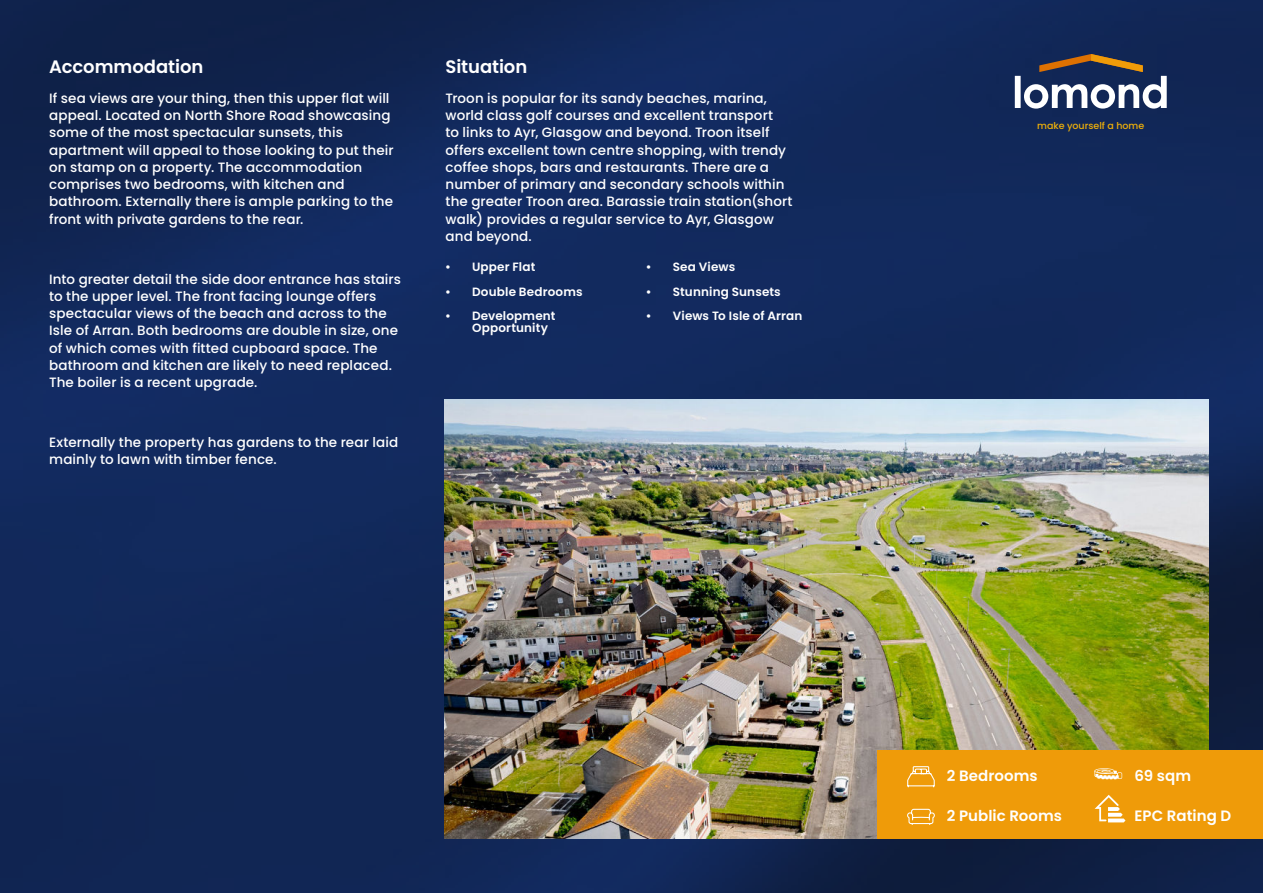
<style>
.page{position:relative;width:1263px;height:893px;background:#fff}
.page>*{position:absolute;margin:0;border:0;box-sizing:border-box;transform-origin:0 0}
.t1{font:600 18px "Poppins";letter-spacing:-.005em;color:#fff}
.t2{font:600 15px "Poppins";letter-spacing:.005em;color:#fff}
.t3{font:500 13.5px/17.2px "Poppins";letter-spacing:.005em;color:#fff}
.t4{font:600 12px/12px "Poppins";letter-spacing:.015em;color:#fff}
.t5{font:500 9.45px "Poppins";color:#efb009}
</style>
<div class="page">
<img style="left:0;top:0;width:1263px;height:893px">
<svg style="left:1015px;top:54px;width:152px;height:55px"></svg>
<img style="left:444px;top:400px;width:764px;height:439px">
<div style="left:877px;top:751px;width:386px;height:88px;background:#ef9b09"></div>
<svg style="left:907px;top:766px;width:28px;height:22px"></svg>
<svg style="left:907px;top:808px;width:28px;height:17px"></svg>
<svg style="left:1094px;top:768px;width:28px;height:11px"></svg>
<svg style="left:1094px;top:795px;width:31px;height:27px"></svg>
<h1 class="t1" style="left:49px;top:59px;width:156px">Accommodation</h1>
<p class="t3" style="left:49px;top:90px;width:346px">If sea views are your thing, then this upper flat will appeal. Located on North Shore Road showcasing some of the most spectacular sunsets, this apartment will appeal to those looking to put their on stamp on a property. The accommodation comprises two bedrooms, with kitchen and bathroom. Externally there is ample parking to the front with private gardens to the rear.</p>
<p class="t3" style="left:49px;top:271px;width:353px">Into greater detail the side door entrance has stairs to the upper level. The front facing lounge offers spectacular views of the beach and across to the Isle of Arran. Both bedrooms are double in size, one of which comes with fitted cupboard space. The bathroom and kitchen are likely to need replaced.<br>The boiler is a recent upgrade.</p>
<p class="t3" style="left:49px;top:434px;width:350px">Externally the property has gardens to the rear laid mainly to lawn with timber fence.</p>
<h1 class="t1" style="left:446px;top:59px;width:83px">Situation</h1>
<p class="t3" style="left:446px;top:90px;width:349px">Troon is popular for its sandy beaches, marina, world class golf courses and excellent transport<br>to links to Ayr, Glasgow and beyond. Troon itself offers excellent town centre shopping, with trendy coffee shops, bars and restaurants. There are a number of primary and secondary schools within the greater Troon area. Barassie train station(short walk) provides a regular service to Ayr, Glasgow and beyond.</p>
<p class="t4" style="left:445px;top:262px;width:92px">• Upper Flat</p>
<p class="t4" style="left:445px;top:287px;width:139px">• Double Bedrooms</p>
<p class="t4" style="left:472px;top:311px;width:85px;text-indent:-27px">• Development<br>Opportunity</p>
<p class="t4" style="left:646px;top:262px;width:91px">• Sea Views</p>
<p class="t4" style="left:646px;top:287px;width:137px">• Stunning Sunsets</p>
<p class="t4" style="left:646px;top:311px;width:158px">• Views To Isle of Arran</p>
<p class="t5" style="left:1037px;top:120px;width:109px">make yourself a home</p>
<p class="t2" style="left:947px;top:770px;width:92px">2 Bedrooms</p>
<p class="t2" style="left:947px;top:809px;width:117px">2 Public Rooms</p>
<p class="t2" style="left:1134px;top:770px;width:58px">69 sqm</p>
<p class="t2" style="left:1134px;top:809px;width:98px">EPC Rating D</p>
</div>
